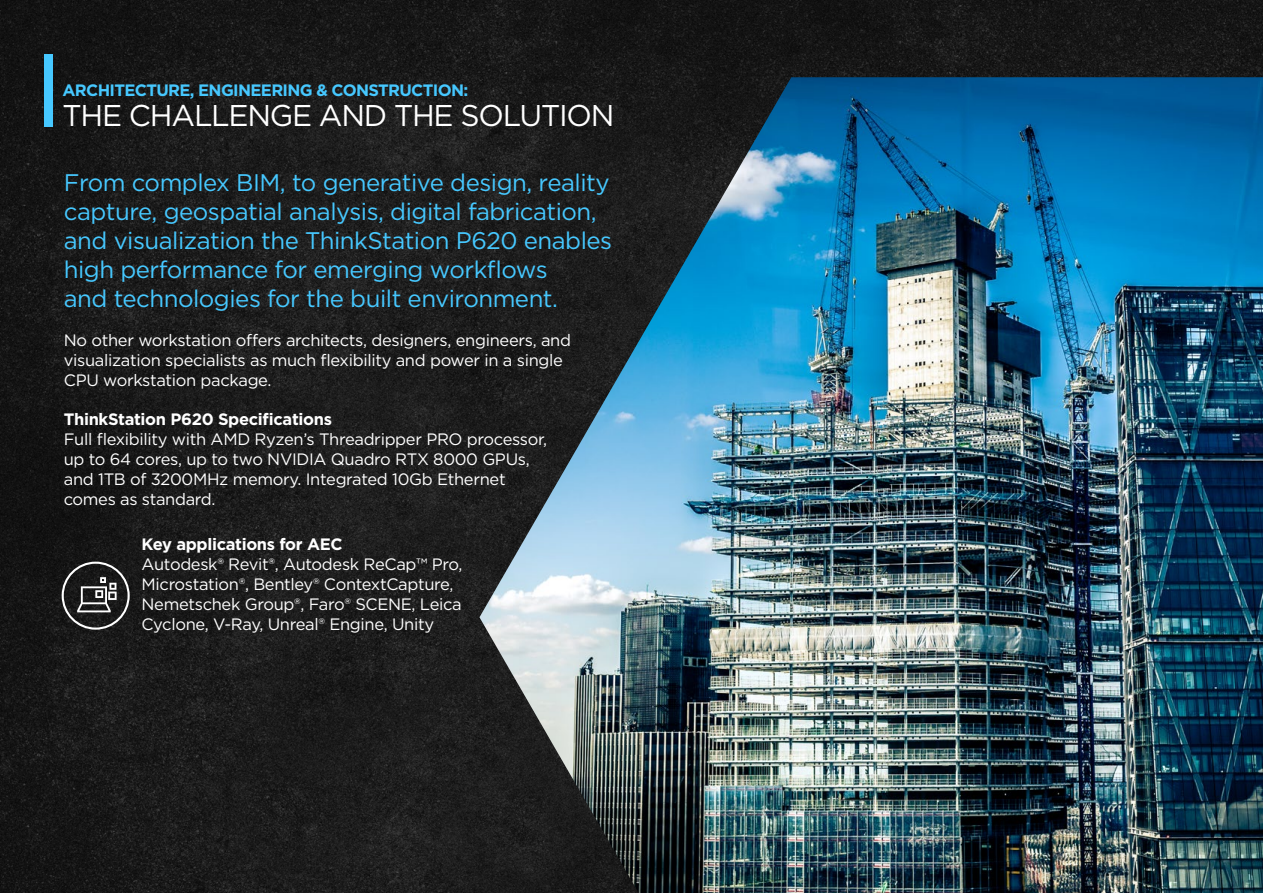
<style>
.page{position:relative;width:1263px;height:893px;background:#fff}
.page>*{position:absolute;margin:0;border:0;box-sizing:border-box;transform-origin:0 0}
.t1{font:30px "Gotham";letter-spacing:-.04em;color:#fff}
.t2{font:24px/28.8px "Gotham";letter-spacing:-.02em;color:#46c8ff}
.t3{font:16.5px/19.8px "Gotham";letter-spacing:-.02em;color:#fff}
.t4{font:700 16.5px "Gotham";letter-spacing:-.02em;color:#fff}
.t5{font:700 16.5px "Gotham";letter-spacing:-.04em;color:#46c8ff}
</style>
<div class="page">
<img style="left:0;top:0;width:1263px;height:893px">
<img style="left:479px;top:77px;width:784px;height:816px">
<svg style="left:62px;top:562px;width:68px;height:68px;background:#424242"></svg>
<div style="left:45px;top:55px;width:8px;height:72px;background:#46c8ff"></div>
<p class="t5" style="left:63px;top:79px;width:407px">ARCHITECTURE, ENGINEERING &amp; CONSTRUCTION:</p>
<h1 class="t1" style="left:63px;top:96px;width:553px">THE CHALLENGE AND THE SOLUTION</h1>
<p class="t2" style="left:64px;top:168px;width:550px">From complex BIM, to generative design, reality capture, geospatial analysis, digital fabrication, and visualization the ThinkStation P620 enables high performance for emerging workflows<br>and technologies for the built environment.</p>
<p class="t3" style="left:64px;top:330px;width:509px">No other workstation offers architects, designers, engineers, and visualization specialists as much flexibility and power in a single<br>CPU workstation package.</p>
<p class="t4" style="left:64px;top:409px;width:270px">ThinkStation P620 Specifications</p>
<p class="t3" style="left:64px;top:429px;width:485px">Full flexibility with AMD Ryzen’s Threadripper PRO processor, up to 64 cores, up to two NVIDIA Quadro RTX 8000 GPUs, and 1TB of 3200MHz memory. Integrated 10Gb Ethernet comes as standard.</p>
<p class="t4" style="left:142px;top:534px;width:203px">Key applications for AEC</p>
<p class="t3" style="left:142px;top:554px;width:323px">Autodesk® Revit®, Autodesk ReCap™ Pro, Microstation®, Bentley® ContextCapture, Nemetschek Group®, Faro® SCENE, Leica Cyclone, V-Ray, Unreal® Engine, Unity</p>
</div>
